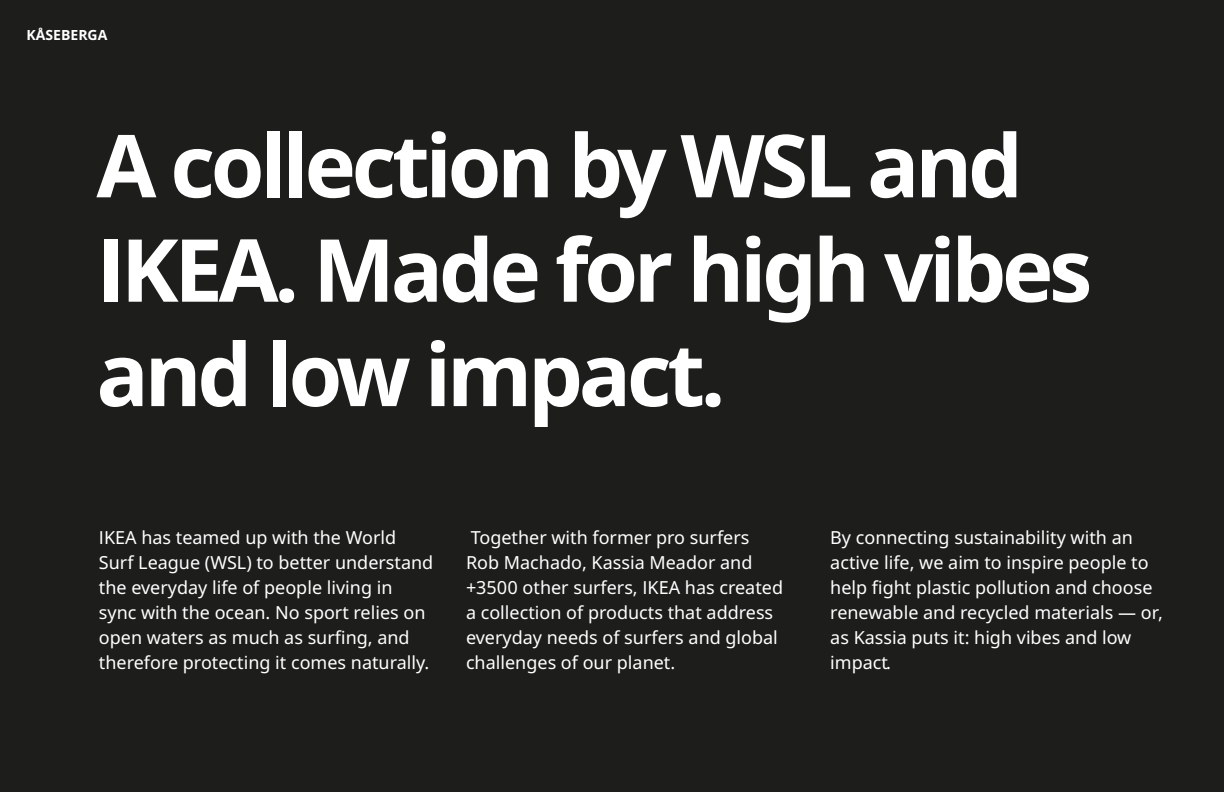
<style>
.page{position:relative;width:1224px;height:792px;background:#1d1d1b}
.page>*{position:absolute;margin:0;border:0;box-sizing:border-box;transform-origin:0 0}
.t1{font:700 87px/104.4px "Noto IKEA Latin";letter-spacing:-.05em;color:#fff}
.t2{font:18px/25px "Noto IKEA Latin";color:#fff}
.t3{font:700 14px "Noto IKEA Latin";color:#fff}
</style>
<div class="page">
<p class="t3" style="left:27px;top:25px;width:82px">KÅSEBERGA</p>
<h1 class="t1" style="left:96px;top:111px;width:997px">A collection by WSL and<br>IKEA. Made for high vibes and low impact.</h1>
<p class="t2" style="left:99px;top:525px;width:336px">IKEA has teamed up with the World Surf League (WSL) to better understand the everyday life of people living in sync with the ocean. No sport relies on open waters as much as surfing, and therefore protecting it comes naturally.</p>
<p class="t2" style="left:466px;top:525px;width:319px">Together with former pro surfers<br>Rob Machado, Kassia Meador and +3500 other surfers, IKEA has created a collection of products that address everyday needs of surfers and global challenges of our planet.</p>
<p class="t2" style="left:830px;top:525px;width:334px">By connecting sustainability with an active life, we aim to inspire people to help fight plastic pollution and choose renewable and recycled materials — or, as Kassia puts it: high vibes and low impact.</p>
</div>
